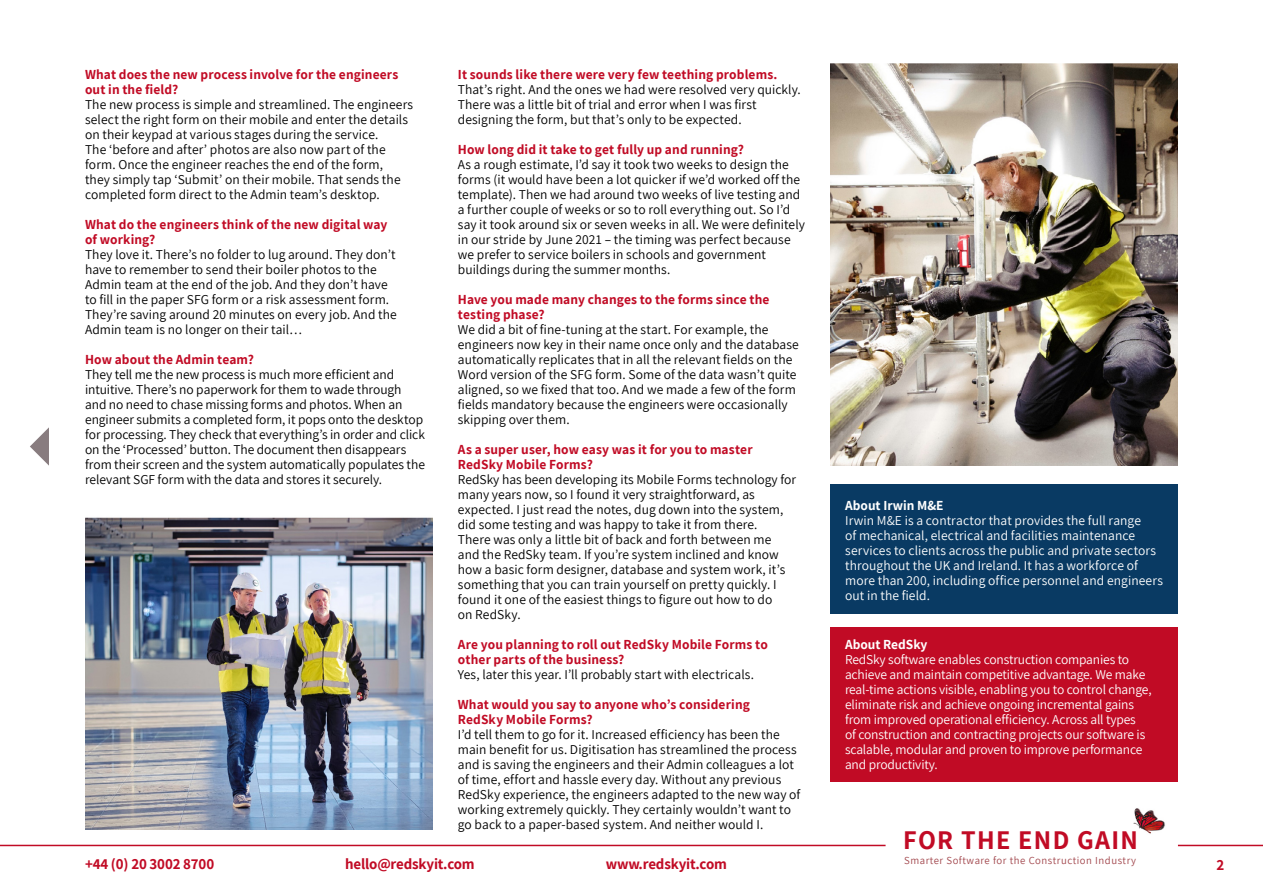
<style>
.page{position:relative;width:1263px;height:893px;background:#fff}
.page>*{position:absolute;margin:0;border:0;box-sizing:border-box;transform-origin:0 0}
.t1{font:700 26.4px "Assistant";letter-spacing:.05em;color:#c10b25}
.t2{font:700 15px "Assistant";letter-spacing:-.01em;color:#c10b25}
.t3{font:13.5px/15px "Assistant";letter-spacing:.005em;color:#000}
.t4{font:13.5px/15px "Assistant";letter-spacing:-.01em;color:#fff}
.t5{font:700 13.5px/15px "Assistant";letter-spacing:.01em;color:#c10b25}
.t6{font:700 13.5px "Assistant";color:#fff}
.t7{font:10.65px "Assistant";letter-spacing:.05em;color:#a2474d}
</style>
<div class="page">
<svg style="left:30px;top:427px;width:19px;height:39px"></svg>
<img style="left:831px;top:64px;width:347px;height:402px">
<div style="left:831px;top:484px;width:347px;height:129px;background:#093a63"></div>
<img style="left:1133px;top:808px;width:32px;height:26px">
<hr style="left:0;top:845px;width:885px;height:1px;background:#c10b25">
<hr style="left:1178px;top:845px;width:85px;height:1px;background:#c10b25">
<div style="left:830px;top:627px;width:348px;height:155px;background:#c10b25"></div>
<img style="left:85px;top:517px;width:347px;height:312px">
<p class="t5" style="left:85px;top:66px;width:315px">What does the new process involve for the engineers out in the field?</p>
<p class="t3" style="left:85px;top:96px;width:330px">The new process is simple and streamlined. The engineers select the right form on their mobile and enter the details on their keypad at various stages during the service.<br>The ‘before and after’ photos are also now part of the form. Once the engineer reaches the end of the form,<br>they simply tap ‘Submit’ on their mobile. That sends the completed form direct to the Admin team’s desktop.</p>
<p class="t5" style="left:85px;top:216px;width:304px">What do the engineers think of the new digital way of working?</p>
<p class="t3" style="left:85px;top:246px;width:313px">They love it. There’s no folder to lug around. They don’t have to remember to send their boiler photos to the Admin team at the end of the job. And they don’t have to fill in the paper SFG form or a risk assessment form.<br>They’re saving around 20 minutes on every job. And the Admin team is no longer on their tail…</p>
<p class="t5" style="left:85px;top:351px;width:170px">How about the Admin team?</p>
<p class="t3" style="left:85px;top:366px;width:341px">They tell me the new process is much more efficient and intuitive. There’s no paperwork for them to wade through and no need to chase missing forms and photos. When an engineer submits a completed form, it pops onto the desktop for processing. They check that everything’s in order and click on the ‘Processed’ button. The document then disappears from their screen and the system automatically populates the relevant SGF form with the data and stores it securely.</p>
<p class="t5" style="left:458px;top:66px;width:321px">It sounds like there were very few teething problems.</p>
<p class="t3" style="left:458px;top:81px;width:344px">That’s right. And the ones we had were resolved very quickly.<br>There was a little bit of trial and error when I was first designing the form, but that’s only to be expected.</p>
<p class="t5" style="left:458px;top:141px;width:287px">How long did it take to get fully up and running?</p>
<p class="t3" style="left:458px;top:156px;width:349px">As a rough estimate, I’d say it took two weeks to design the forms (it would have been a lot quicker if we’d worked off the template). Then we had around two weeks of live testing and a further couple of weeks or so to roll everything out. So I’d say it took around six or seven weeks in all. We were definitely in our stride by June 2021 – the timing was perfect because we prefer to service boilers in schools and government buildings during the summer months.</p>
<p class="t5" style="left:458px;top:291px;width:313px">Have you made many changes to the forms since the testing phase?</p>
<p class="t3" style="left:458px;top:321px;width:342px">We did a bit of fine-tuning at the start. For example, the engineers now key in their name once only and the database automatically replicates that in all the relevant fields on the Word version of the SFG form. Some of the data wasn’t quite aligned, so we fixed that too. And we made a few of the form fields mandatory because the engineers were occasionally skipping over them.</p>
<p class="t5" style="left:458px;top:441px;width:296px">As a super user, how easy was it for you to master<br>RedSky Mobile Forms?</p>
<p class="t3" style="left:458px;top:471px;width:340px">RedSky has been developing its Mobile Forms technology for many years now, so I found it very straightforward, as expected. I just read the notes, dug down into the system, did some testing and was happy to take it from there.<br>There was only a little bit of back and forth between me and the RedSky team. If you’re system inclined and know how a basic form designer, database and system work, it’s something that you can train yourself on pretty quickly. I found it one of the easiest things to figure out how to do<br>on RedSky.</p>
<p class="t5" style="left:458px;top:636px;width:311px">Are you planning to roll out RedSky Mobile Forms to other parts of the business?</p>
<p class="t3" style="left:458px;top:666px;width:298px">Yes, later this year. I’ll probably start with electricals.</p>
<p class="t5" style="left:458px;top:696px;width:294px">What would you say to anyone who’s considering<br>RedSky Mobile Forms?</p>
<p class="t3" style="left:458px;top:726px;width:344px">I’d tell them to go for it. Increased efficiency has been the main benefit for us. Digitisation has streamlined the process and is saving the engineers and their Admin colleagues a lot of time, effort and hassle every day. Without any previous RedSky experience, the engineers adapted to the new way of working extremely quickly. They certainly wouldn’t want to go back to a paper-based system. And neither would I.</p>
<p class="t2" style="left:85px;top:854px;width:131px">+44 (0) 20 3002 8700</p>
<p class="t2" style="left:345px;top:854px;width:131px">hello@redskyit.com</p>
<p class="t2" style="left:606px;top:854px;width:123px">www.redskyit.com</p>
<p class="t6" style="left:845px;top:496px;width:100px">About Irwin M&amp;E</p>
<p class="t4" style="left:845px;top:512px;width:319px">Irwin M&amp;E is a contractor that provides the full range<br>of mechanical, electrical and facilities maintenance services to clients across the public and private sectors throughout the UK and Ireland. It has a workforce of more than 200, including office personnel and engineers out in the field.</p>
<p class="t6" style="left:845px;top:635px;width:84px">About RedSky</p>
<p class="t4" style="left:845px;top:651px;width:308px">RedSky software enables construction companies to achieve and maintain competitive advantage. We make real-time actions visible, enabling you to control change, eliminate risk and achieve ongoing incremental gains from improved operational efficiency. Across all types<br>of construction and contracting projects our software is scalable, modular and proven to improve performance and productivity.</p>
<h1 class="t1" style="left:903px;top:822px;width:236px">FOR THE END GAIN</h1>
<p class="t7" style="left:904px;top:853px;width:233px">Smarter Software for the Construction Industry</p>
<p class="t2" style="left:1216px;top:854px;width:9px">2</p>
</div>
